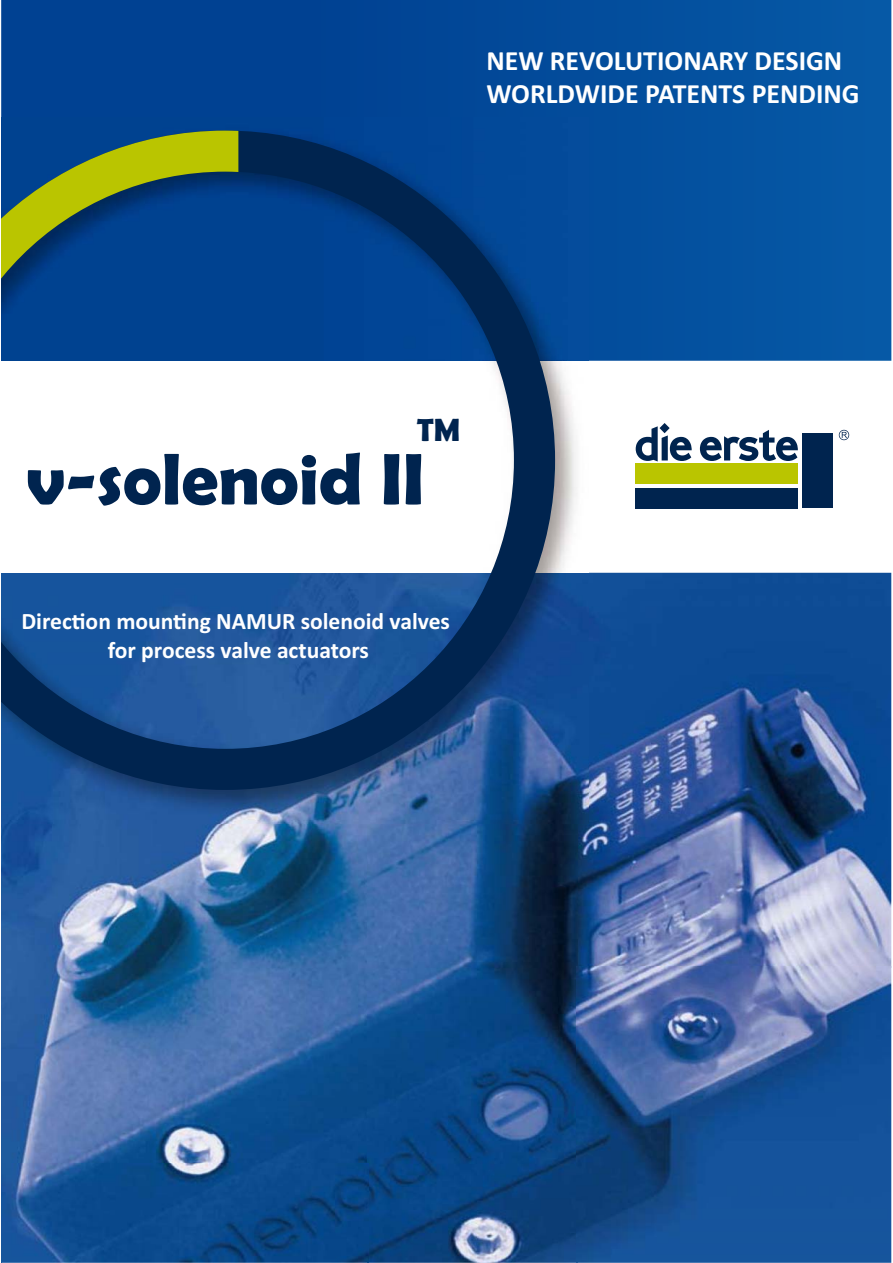
<style>
.page{position:relative;width:893px;height:1263px;background:#fff}
.page>*{position:absolute;margin:0;border:0;box-sizing:border-box;transform-origin:0 0}
.t1{font:700 73.5px "Berlin Sans FB Demi";color:#00244f}
.t2{font:700 32.25px "Berlin Sans FB Demi";color:#00244f}
.t3{font:700 27.9px/33.5px "Calibri";color:#fff}
.t4{font:700 23.55px/28.3px "Calibri";color:#fff;text-align:center}
</style>
<div class="page">
<svg style="left:2px;top:0;width:889px;height:361px;background:#034d9c"></svg>
<svg style="left:1px;top:0;width:1px;height:118px"></svg>
<img style="left:577px;top:573px;width:314px;height:690px">
<img style="left:2px;top:824px;width:575px;height:439px">
<img style="left:1px;top:824px;width:1px;height:439px">
<img style="left:1px;top:118px;width:587px;height:706px">
<img style="left:555px;top:361px;width:33px;height:211px">
<svg style="left:1px;top:131px;width:554px;height:659px"></svg>
<svg style="left:1px;top:131px;width:237px;height:327px;fill:#004290"></svg>
<div style="left:636px;top:464px;width:162px;height:20px;background:#bac500"></div>
<div style="left:636px;top:488px;width:162px;height:20px;background:#00244f"></div>
<div style="left:802px;top:433px;width:30px;height:75px;background:#00244f"></div>
<svg style="left:700px;top:430px;width:98px;height:31px"></svg>
<svg style="left:636px;top:423px;width:56px;height:39px"></svg>
<svg style="left:839px;top:430px;width:10px;height:10px"></svg>
<p class="t3" style="left:486px;top:46px;width:375px">NEW REVOLUTIONARY DESIGN<br>WORLDWIDE PATENTS PENDING</p>
<h2 class="t2" style="left:417px;top:411px;width:45px">TM</h2>
<h1 class="t1" style="left:26px;top:436px;width:400px">v-solenoid II</h1>
<p class="t4" style="left:21px;top:609px;width:430px">Direc-on moun-ng NAMUR solenoid valves for process valve actuators</p>
</div>
